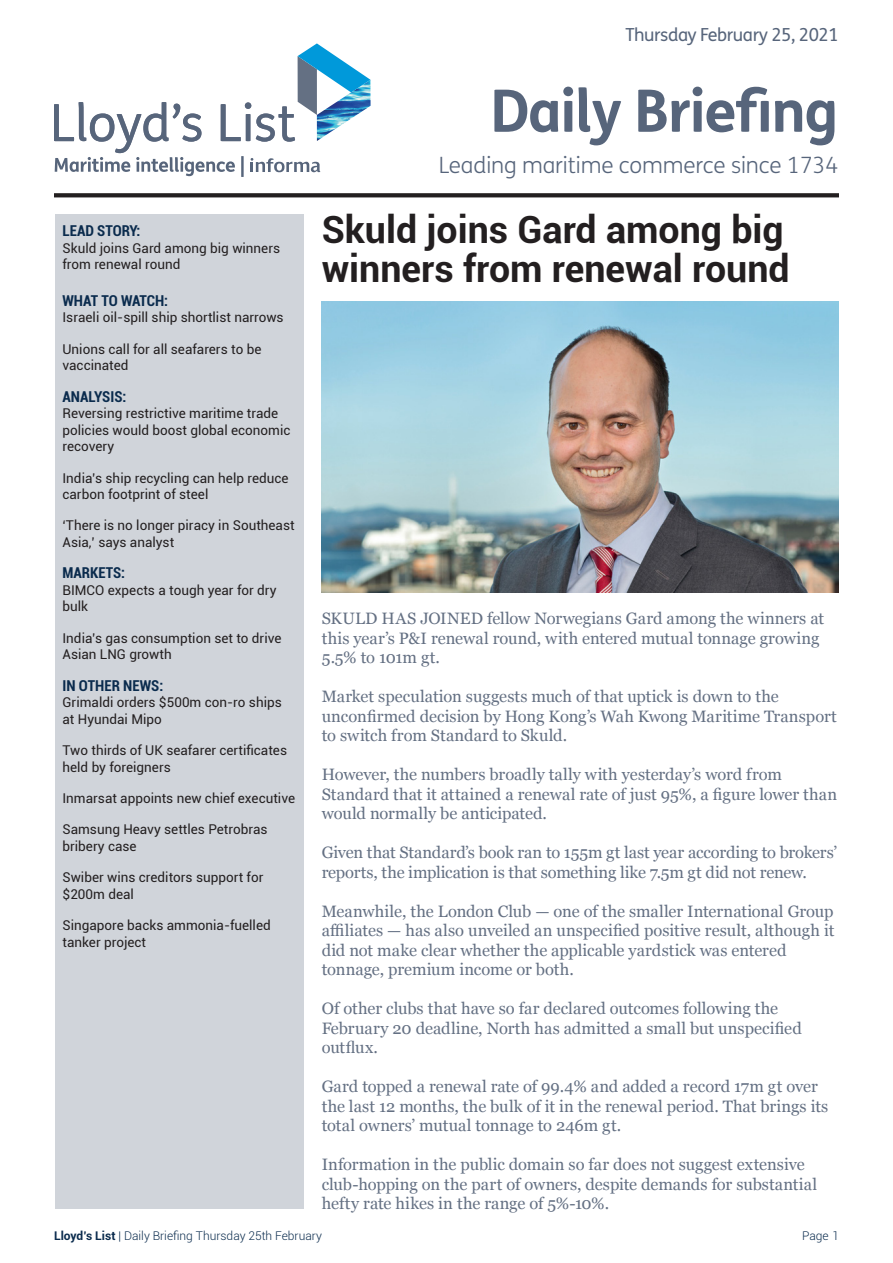
<style>
.page{position:relative;width:893px;height:1263px;background:#fff}
.page>*{position:absolute;margin:0;border:0;box-sizing:border-box;transform-origin:0 0}
.t1{font:700 58.5px "FS Me";letter-spacing:-.025em;color:#57657b}
.Headline_1{font:700 37.5px/39px "Roboto";color:#231f20}
.t2{font:300 22.5px "FS Me";letter-spacing:-.005em;color:#57657b}
.t3{font:18px "FS Me";letter-spacing:-.025em;color:#57657b}
.Body_Copy_First_page{font:16.5px/19.5px "Georgia";color:#647083}
.Contents_header{font:700 condensed 15px "Roboto";color:#0a2b4d}
.Contents_body{font:13.5px/16.5px "Roboto";color:#231f20}
.t4{font:300 12px "Roboto";color:#0a2b4d}
.s1{font-weight:700}
</style>
<div class="page">
<svg style="left:54px;top:43px;width:316px;height:134px"></svg>
<svg style="left:54px;top:193px;width:785px;height:4px;background:#2d292a"></svg>
<img style="left:322px;top:302px;width:517px;height:290px">
<div style="left:55px;top:215px;width:249px;height:994px;background:#d0d4da"></div>
<p class="t3" style="left:625px;top:22px;width:215px">Thursday February 25, 2021</p>
<p class="Contents_header" style="left:63px;top:221px;width:79px">LEAD STORY:</p>
<p class="Contents_body" style="left:63px;top:239px;width:219px">Skuld joins Gard among big winners from renewal round</p>
<p class="Contents_header" style="left:63px;top:290px;width:107px">WHAT TO WATCH:</p>
<p class="Contents_body" style="left:63px;top:309px;width:223px">Israeli oil-spill ship shortlist narrows</p>
<p class="Contents_body" style="left:63px;top:340px;width:200px">Unions call for all seafarers to be vaccinated</p>
<p class="Contents_header" style="left:63px;top:386px;width:65px">ANALYSIS:</p>
<p class="Contents_body" style="left:63px;top:405px;width:230px">Reversing restrictive maritime trade policies would boost global economic recovery</p>
<p class="Contents_body" style="left:63px;top:469px;width:228px">India’s ship recycling can help reduce carbon footprint of steel</p>
<p class="Contents_body" style="left:63px;top:517px;width:234px">‘There is no longer piracy in Southeast<br>Asia,’ says analyst</p>
<p class="Contents_header" style="left:63px;top:562px;width:64px">MARKETS:</p>
<p class="Contents_body" style="left:63px;top:581px;width:216px">BIMCO expects a tough year for dry bulk</p>
<p class="Contents_body" style="left:63px;top:629px;width:221px">India’s gas consumption set to drive<br>Asian LNG growth</p>
<p class="Contents_header" style="left:63px;top:675px;width:102px">IN OTHER NEWS:</p>
<p class="Contents_body" style="left:63px;top:693px;width:221px">Grimaldi orders $500m con-ro ships at Hyundai Mipo</p>
<p class="Contents_body" style="left:63px;top:741px;width:226px">Two thirds of UK seafarer certificates held by foreigners</p>
<p class="Contents_body" style="left:63px;top:789px;width:234px">Inmarsat appoints new chief executive</p>
<p class="Contents_body" style="left:63px;top:821px;width:207px">Samsung Heavy settles Petrobras bribery case</p>
<p class="Contents_body" style="left:63px;top:869px;width:202px">Swiber wins creditors support for $200m deal</p>
<p class="Contents_body" style="left:63px;top:916px;width:210px">Singapore backs ammonia-fuelled tanker project</p>
<p class="t1" style="left:490px;top:66px;width:350px">Daily Briefing</p>
<p class="t2" style="left:439px;top:150px;width:401px">Leading maritime commerce since 1734</p>
<p class="Headline_1" style="left:322px;top:209px;width:470px">Skuld joins Gard among big winners from renewal round</p>
<p class="Body_Copy_First_page" style="left:322px;top:608px;width:504px">SKULD HAS JOINED fellow Norwegians Gard among the winners at this year’s P&amp;I renewal round, with entered mutual tonnage growing<br>5.5% to 101m gt.</p>
<p class="Body_Copy_First_page" style="left:322px;top:686px;width:517px">Market speculation suggests much of that uptick is down to the unconfirmed decision by Hong Kong’s Wah Kwong Maritime Transport to switch from Standard to Skuld.</p>
<p class="Body_Copy_First_page" style="left:322px;top:764px;width:517px">However, the numbers broadly tally with yesterday’s word from<br>Standard that it attained a renewal rate of just 95%, a figure lower than would normally be anticipated.</p>
<p class="Body_Copy_First_page" style="left:322px;top:842px;width:517px">Given that Standard’s book ran to 155m gt last year according to brokers’ reports, the implication is that something like 7.5m gt did not renew.</p>
<p class="Body_Copy_First_page" style="left:322px;top:901px;width:514px">Meanwhile, the London Club — one of the smaller International Group affiliates — has also unveiled an unspecified positive result, although it did not make clear whether the applicable yardstick was entered tonnage, premium income or both.</p>
<p class="Body_Copy_First_page" style="left:322px;top:998px;width:482px">Of other clubs that have so far declared outcomes following the<br>February 20 deadline, North has admitted a small but unspecified outflux.</p>
<p class="Body_Copy_First_page" style="left:322px;top:1076px;width:508px">Gard topped a renewal rate of 99.4% and added a record 17m gt over the last 12 months, the bulk of it in the renewal period. That brings its total owners’ mutual tonnage to 246m gt.</p>
<p class="Body_Copy_First_page" style="left:322px;top:1154px;width:497px">Information in the public domain so far does not suggest extensive club-hopping on the part of owners, despite demands for substantial hefty rate hikes in the range of 5%-10%.</p>
<p class="t4" style="left:54px;top:1228px;width:269px"><span class="s1">Lloyd’s List</span> | Daily Briefing Thursday 25th February</p>
<p class="t4" style="left:802px;top:1228px;width:38px">Page 1</p>
</div>
